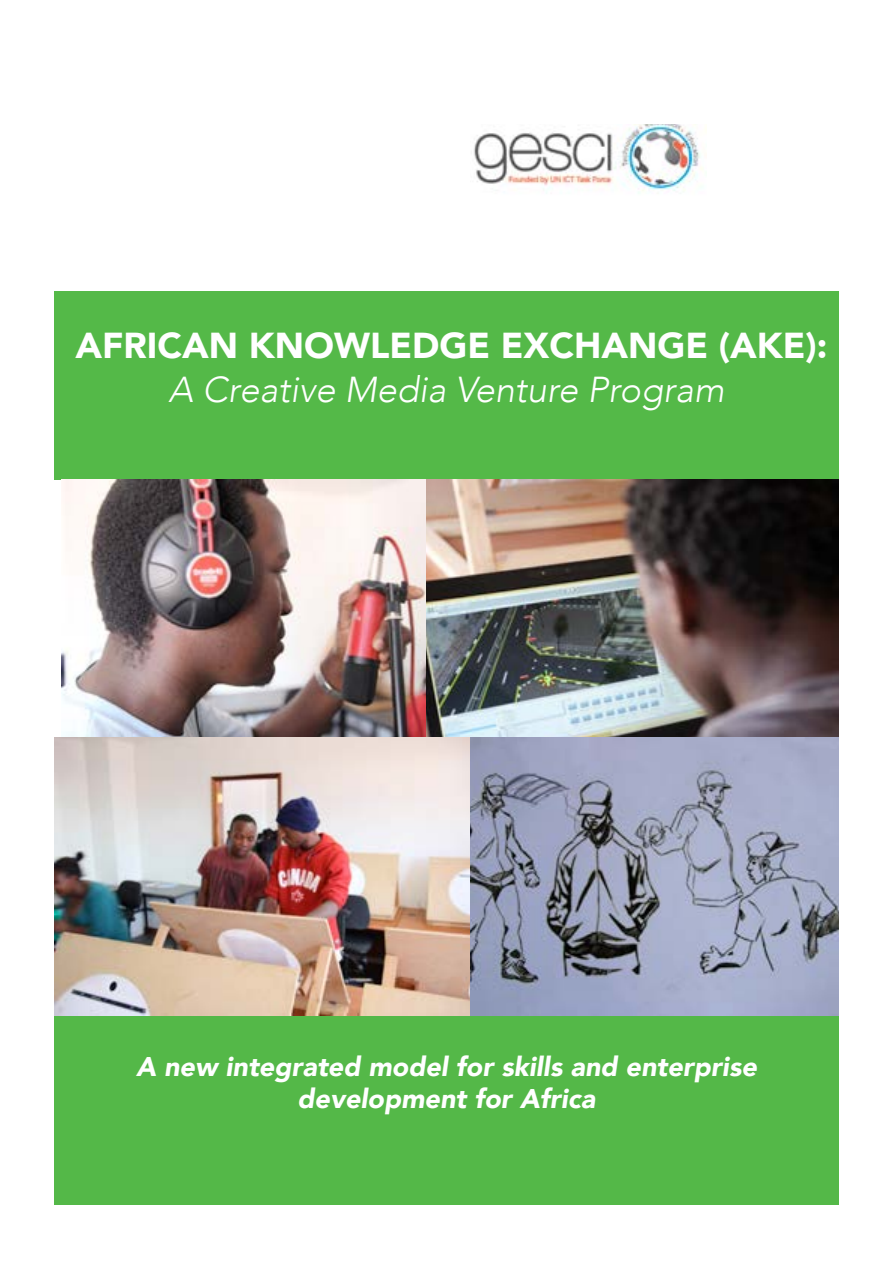
<style>
.page{position:relative;width:893px;height:1263px;background:#fff}
.page>*{position:absolute;margin:0;border:0;box-sizing:border-box;transform-origin:0 0}
.t1{font:900 36px "Avenir";color:#fff}
.t2{font:italic 300 36px "Avenir";color:#fff}
.t3{font:italic 900 27px/32.4px "Avenir";color:#fff;text-align:center}
</style>
<div class="page">
<div style="left:54px;top:291px;width:785px;height:188px;background:#54b948"></div>
<img style="left:474px;top:125px;width:229px;height:69px">
<img style="left:61px;top:479px;width:365px;height:258px">
<img style="left:426px;top:479px;width:413px;height:258px">
<img style="left:54px;top:737px;width:785px;height:279px">
<div style="left:54px;top:1016px;width:785px;height:188px;background:#54b848"></div>
<h1 class="t1" style="left:76px;top:315px;width:753px">AFRICAN KNOWLEDGE EXCHANGE (AKE):</h1>
<h1 class="t2" style="left:169px;top:368px;width:557px">A Creative Media Venture Program</h1>
<p class="t3" style="left:136px;top:1050px;width:622px">A new integrated model for skills and enterprise development for Africa</p>
</div>
